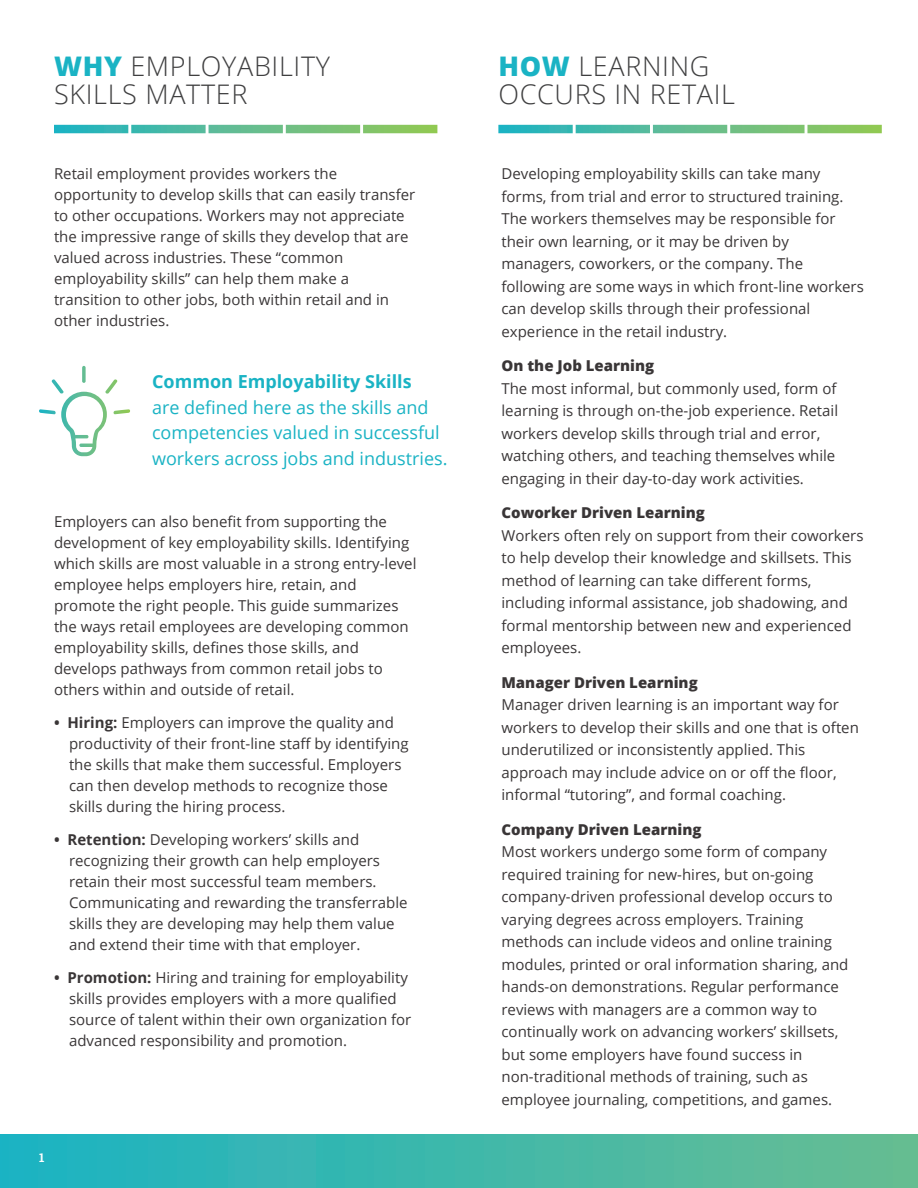
<style>
.page{position:relative;width:918px;height:1188px;background:#fff}
.page>*{position:absolute;margin:0;border:0;box-sizing:border-box;transform-origin:0 0}
.t1{font:300 27px/28px "Open Sans";letter-spacing:.025em;color:#3f3f40}
.t2{font:18px/25.5px "Open Sans";color:#1ab3c4}
.t3{font:700 18px "Open Sans";color:#1ab3c4}
.t4{font:15px/22.5px "Open Sans";color:#231f20}
.t5{font:800 15px "Open Sans";color:#231f20}
.t6{font:700 12px "Roboto Slab";color:#fff}
.s1{font-weight:800;color:#1ab3c4}
.s2{font-weight:700}
</style>
<div class="page">
<div style="left:0;top:1134px;width:918px;height:54px;background:linear-gradient(to right,#1ab3c3,#67bd91)"></div>
<svg style="left:54px;top:125px;width:383px;height:8px;background:#62bf92"></svg>
<svg style="left:498px;top:125px;width:384px;height:8px;background:#62bf92"></svg>
<svg style="left:39px;top:366px;width:91px;height:90px"></svg>
<h1 class="t1" style="left:54px;top:52px;width:278px"><span class="s1">WHY</span> EMPLOYABILITY<br>SKILLS MATTER</h1>
<h1 class="t1" style="left:498px;top:52px;width:238px"><span class="s1">HOW</span> LEARNING<br>OCCURS IN RETAIL</h1>
<p class="t4" style="left:54px;top:163px;width:363px;line-height:21px">Retail employment provides workers the opportunity to develop skills that can easily transfer to other occupations. Workers may not appreciate the impressive range of skills they develop that are valued across industries. These “common employability skills” can help them make a transition to other jobs, both within retail and in other industries.</p>
<p class="t3" style="left:152px;top:369px;width:261px">Common Employability Skills</p>
<p class="t2" style="left:152px;top:394px;width:297px">are defined here as the skills and competencies valued in successful workers across jobs and industries.</p>
<p class="t4" style="left:54px;top:511px;width:364px;line-height:21px">Employers can also benefit from supporting the development of key employability skills. Identifying which skills are most valuable in a strong entry-level employee helps employers hire, retain, and promote the right people. This guide summarizes the ways retail employees are developing common employability skills, defines those skills, and develops pathways from common retail jobs to others within and outside of retail.</p>
<p class="t4" style="left:69px;top:712px;width:341px;line-height:21px;text-indent:-15px"><span class="s2">• Hiring:</span> Employers can improve the quality and productivity of their front-line staff by identifying the skills that make them successful. Employers can then develop methods to recognize those skills during the hiring process.</p>
<p class="t4" style="left:69px;top:829px;width:340px;line-height:21px;text-indent:-15px"><span class="s2">• Retention:</span> Developing workers’ skills and recognizing their growth can help employers retain their most successful team members.<br>Communicating and rewarding the transferrable skills they are developing may help them value and extend their time with that employer.</p>
<p class="t4" style="left:69px;top:967px;width:344px;line-height:21px;text-indent:-15px"><span class="s2">• Promotion:</span> Hiring and training for employability skills provides employers with a more qualified source of talent within their own organization for advanced responsibility and promotion.</p>
<p class="t6" style="left:39px;top:1150px;width:7px">1</p>
<p class="t4" style="left:501px;top:162px;width:364px">Developing employability skills can take many forms, from trial and error to structured training.<br>The workers themselves may be responsible for their own learning, or it may be driven by managers, coworkers, or the company. The following are some ways in which front-line workers can develop skills through their professional experience in the retail industry.</p>
<p class="t5" style="left:501px;top:355px;width:154px">On the Job Learning</p>
<p class="t4" style="left:501px;top:377px;width:338px">The most informal, but commonly used, form of learning is through on-the-job experience. Retail workers develop skills through trial and error, watching others, and teaching themselves while engaging in their day-to-day work activities.</p>
<p class="t5" style="left:501px;top:502px;width:205px">Coworker Driven Learning</p>
<p class="t4" style="left:501px;top:524px;width:364px">Workers often rely on support from their coworkers to help develop their knowledge and skillsets. This method of learning can take different forms, including informal assistance, job shadowing, and formal mentorship between new and experienced employees.</p>
<p class="t5" style="left:501px;top:671px;width:198px">Manager Driven Learning</p>
<p class="t4" style="left:501px;top:693px;width:359px">Manager driven learning is an important way for workers to develop their skills and one that is often underutilized or inconsistently applied. This approach may include advice on or off the floor, informal “tutoring”, and formal coaching.</p>
<p class="t5" style="left:501px;top:818px;width:202px">Company Driven Learning</p>
<p class="t4" style="left:501px;top:840px;width:348px">Most workers undergo some form of company required training for new-hires, but on-going company-driven professional develop occurs to varying degrees across employers. Training methods can include videos and online training modules, printed or oral information sharing, and hands-on demonstrations. Regular performance reviews with managers are a common way to continually work on advancing workers’ skillsets, but some employers have found success in non-traditional methods of training, such as employee journaling, competitions, and games.</p>
</div>
